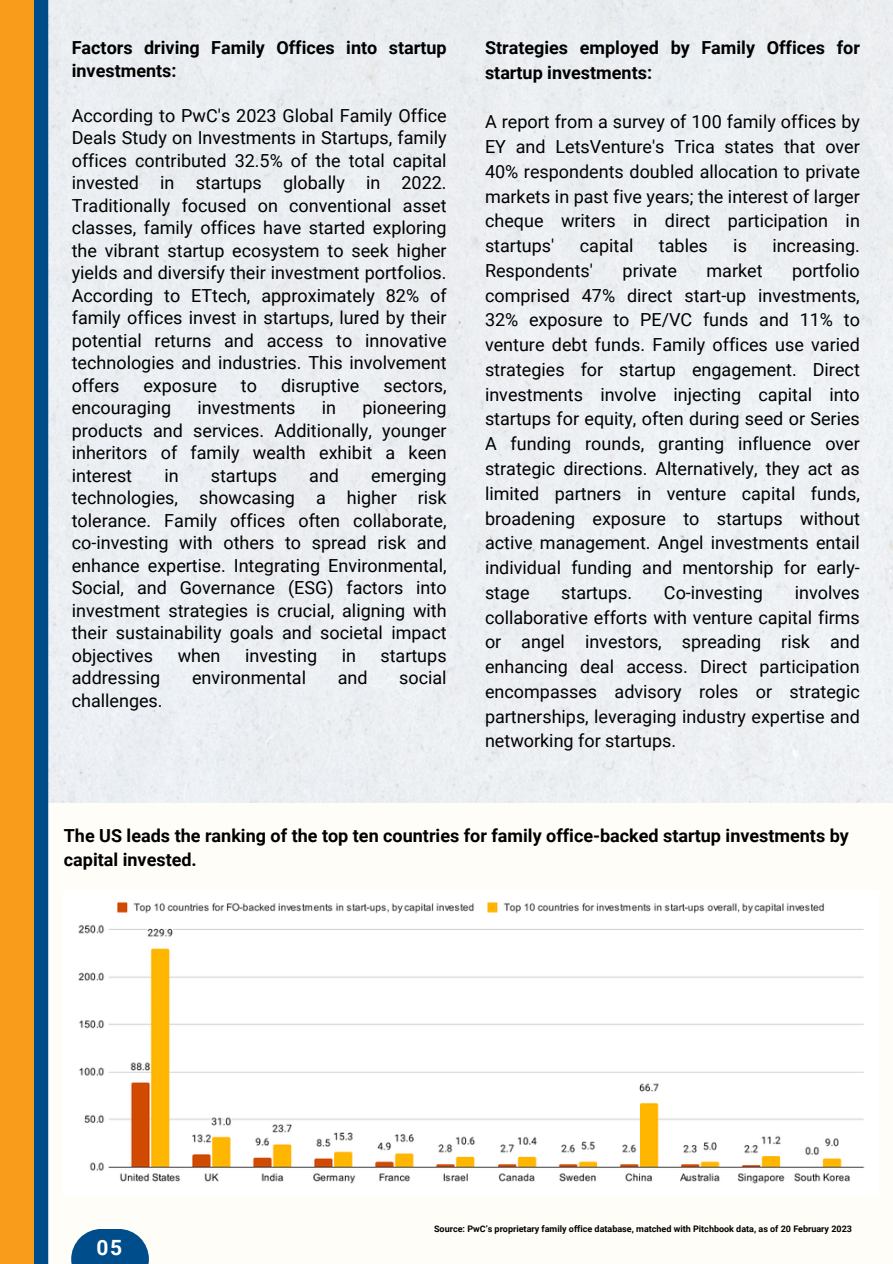
<style>
.page{position:relative;width:893px;height:1264px;background:#fff}
.page>*{position:absolute;margin:0;border:0;box-sizing:border-box;transform-origin:0 0}
.t1{font:700 21px "Roboto";color:#fff}
.t2{font:18px/24.8px "Roboto";color:#000;text-align:justify}
.t3{font:700 18px/24.8px "Roboto";color:#000}
.t4{font:700 9px "Roboto";color:#000}
</style>
<div class="page">
<div style="left:48px;top:0;width:844px;height:803px;background:#eceff2"></div>
<div style="left:0;top:803px;width:892px;height:460px;background:#fefdf7"></div>
<div style="left:33px;top:0;width:15px;height:1263px;background:#004c89"></div>
<div style="left:0;top:0;width:33px;height:1263px;background:#f99c1b"></div>
<svg style="left:71px;top:1229px;width:78px;height:34px;background:#26679b"></svg>
<img style="left:78px;top:902px;width:787px;height:282px">
<p class="t3" style="left:72px;top:37px;width:376px;line-height:22.5px">Factors driving Family Offices into startup investments:</p>
<p class="t2" style="left:72px;top:104px;width:376px;line-height:22.5px">According to PwC's 2023 Global Family Office Deals Study on Investments in Startups, family offices contributed 32.5% of the total capital invested in startups globally in 2022.<br>Traditionally focused on conventional asset classes, family offices have started exploring the vibrant startup ecosystem to seek higher yields and diversify their investment portfolios.<br>According to ETtech, approximately 82% of family offices invest in startups, lured by their potential returns and access to innovative technologies and industries. This involvement offers</p>
<p class="t2" style="left:143px;top:373px;width:75px">exposure</p>
<p class="t2" style="left:241px;top:373px;width:18px">to</p>
<p class="t2" style="left:281px;top:373px;width:80px">disruptive</p>
<p class="t2" style="left:383px;top:373px;width:65px">sectors,</p>
<p class="t2" style="left:72px;top:395px;width:101px">encouraging</p>
<p class="t2" style="left:197px;top:395px;width:100px">investments</p>
<p class="t2" style="left:322px;top:395px;width:16px">in</p>
<p class="t2" style="left:72px;top:397px;width:376px;line-height:22.5px;text-indent:290px">pioneering products and services. Additionally, younger inheritors of family wealth exhibit a keen interest</p>
<p class="t2" style="left:164px;top:463px;width:16px">in</p>
<p class="t2" style="left:211px;top:463px;width:68px">startups</p>
<p class="t2" style="left:309px;top:463px;width:31px">and</p>
<p class="t2" style="left:72px;top:464px;width:376px;line-height:22.5px;text-indent:299px">emerging technologies, showcasing a higher risk tolerance. Family offices often collaborate, co-investing with others to spread risk and enhance expertise. Integrating Environmental, Social, and Governance (ESG) factors into investment strategies is crucial, aligning with their sustainability goals and societal impact objectives</p>
<p class="t2" style="left:178px;top:643px;width:44px">when</p>
<p class="t2" style="left:245px;top:643px;width:74px">investing</p>
<p class="t2" style="left:341px;top:643px;width:16px">in</p>
<p class="t2" style="left:380px;top:643px;width:68px">startups</p>
<p class="t2" style="left:72px;top:665px;width:90px">addressing</p>
<p class="t2" style="left:192px;top:665px;width:116px">environmental</p>
<p class="t2" style="left:338px;top:665px;width:31px">and</p>
<p class="t2" style="left:399px;top:665px;width:49px">social</p>
<p class="t2" style="left:72px;top:688px;width:92px">challenges.</p>
<p class="t3" style="left:485px;top:36px;width:376px">Strategies employed by Family Offices for startup investments:</p>
<p class="t2" style="left:485px;top:110px;width:376px">A report from a survey of 100 family offices by EY and LetsVenture's Trica states that over 40% respondents doubled allocation to private markets in past five years; the interest of larger cheque writers in direct participation in startups'</p>
<p class="t2" style="left:579px;top:234px;width:55px">capital</p>
<p class="t2" style="left:659px;top:234px;width:50px">tables</p>
<p class="t2" style="left:733px;top:234px;width:15px">is</p>
<p class="t2" style="left:772px;top:234px;width:89px">increasing.</p>
<p class="t2" style="left:485px;top:258px;width:109px">Respondents'</p>
<p class="t2" style="left:622px;top:258px;width:56px">private</p>
<p class="t2" style="left:706px;top:258px;width:58px">market</p>
<p class="t2" style="left:485px;top:258px;width:376px;text-indent:307px">portfolio comprised 47% direct start-up investments, 32% exposure to PE/VC funds and 11% to venture debt funds. Family offices use varied strategies for startup engagement. Direct investments involve injecting capital into startups for equity, often during seed or Series A funding rounds, granting influence over strategic directions. Alternatively, they act as limited partners in venture capital funds, broadening exposure to startups without active management. Angel investments entail individual funding and mentorship for early&shy;stage</p>
<p class="t2" style="left:485px;top:580px;width:376px;text-indent:310px">involves collaborative efforts with venture capital firms or angel investors, spreading risk and enhancing deal access. Direct participation encompasses advisory roles or strategic partnerships, leveraging industry expertise and networking for startups.</p>
<p class="t2" style="left:561px;top:580px;width:72px">startups.</p>
<p class="t2" style="left:664px;top:580px;width:100px">Co-investing</p>
<p class="t3" style="left:64px;top:823px;width:786px">The US leads the ranking of the top ten countries for family office-backed startup investments by capital invested.</p>
<p class="t1" style="left:96px;top:1234px;width:27px">05</p>
<p class="t4" style="left:434px;top:1223px;width:419px">Source: PwC’s proprietary family office database, matched with Pitchbook data, as of 20 February 2023</p>
</div>
